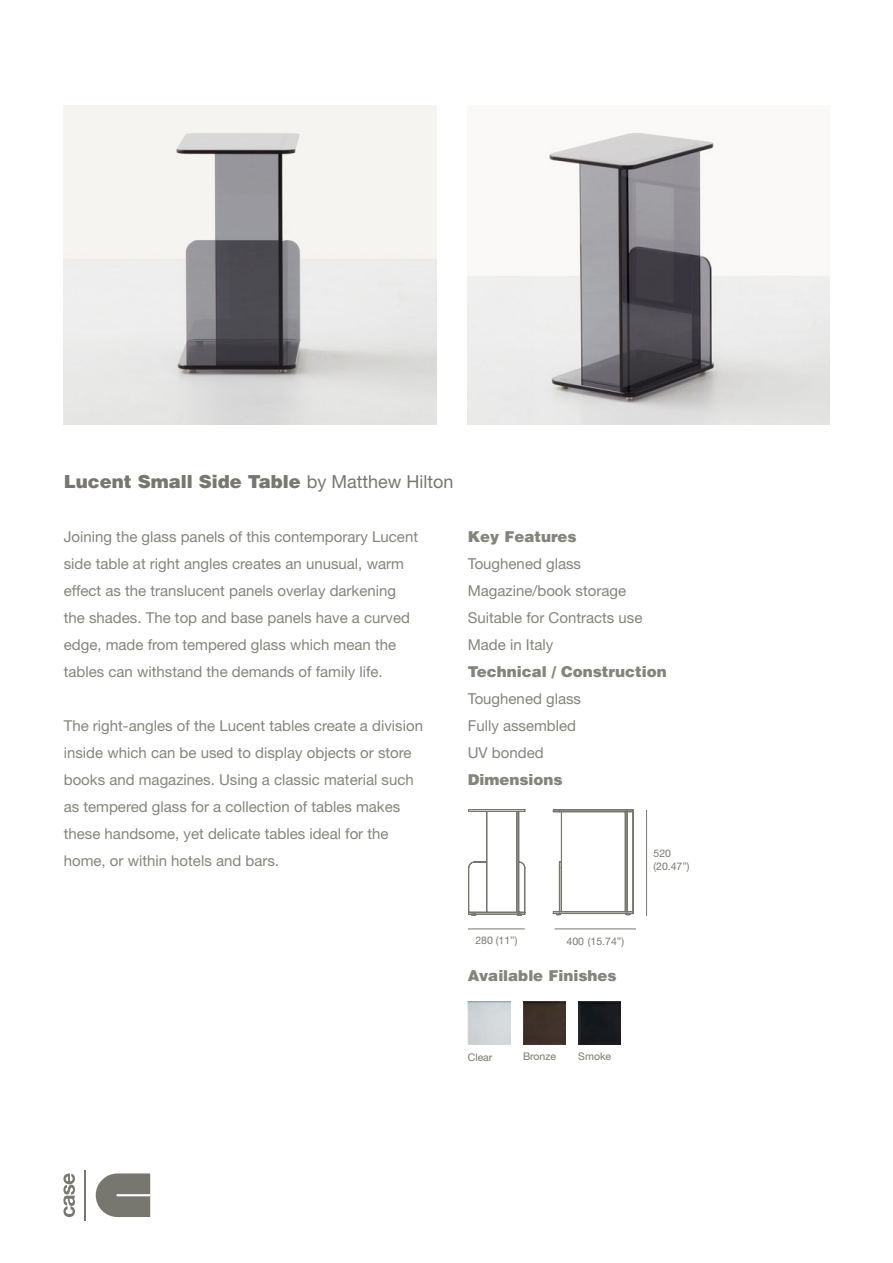
<style>
.page{position:relative;width:893px;height:1263px;background:#fff}
.page>*{position:absolute;margin:0;border:0;box-sizing:border-box;transform-origin:0 0}
.t1{font:900 18px "Helvetica";color:#77776f}
.t2{font:15px/27px "Helvetica Neue LT Std";color:#84847c}
.t3{font:900 15px "Helvetica";color:#84847c}
.t4{font:10.5px "Helvetica Neue LT Std";color:#77776f}
.s1{font-family:"Helvetica Neue LT Std";font-weight:400}
.s2{color:#84847c}
</style>
<div class="page">
<svg style="left:96px;top:1173px;width:54px;height:44px;background:#878780"></svg>
<svg style="left:63px;top:1173px;width:12px;height:44px"></svg>
<hr style="left:85px;top:1170px;width:1px;height:50px;background:#77776f">
<img style="left:64px;top:106px;width:373px;height:319px">
<img style="left:468px;top:130px;width:361px;height:295px">
<hr style="left:468px;top:929px;width:57px;height:1px;background:#77776f">
<hr style="left:555px;top:929px;width:81px;height:1px;background:#77776f">
<hr style="left:646px;top:810px;width:1px;height:106px;background:#77776f">
<svg style="left:468px;top:809px;width:58px;height:107px"></svg>
<svg style="left:552px;top:809px;width:82px;height:107px"></svg>
<img style="left:523px;top:1002px;width:43px;height:42px">
<div style="left:578px;top:1002px;width:43px;height:42px;background:#171a1d"></div>
<p class="t1" style="left:64px;top:470px;width:391px">Lucent Small Side Table <span class="s1">by Matthew Hilton</span></p>
<p class="t2" style="left:64px;top:523px;width:356px">Joining the glass panels of this contemporary Lucent side table at right angles creates an unusual, warm effect as the translucent panels overlay darkening the shades. The top and base panels have a curved edge, made from tempered glass which mean the tables can withstand the demands of family life.</p>
<p class="t2" style="left:64px;top:712px;width:361px">The right-angles of the Lucent tables create a division inside which can be used to display objects or store books and magazines. Using a classic material such as tempered glass for a collection of tables makes these handsome, yet delicate tables ideal for the home, or within hotels and bars.</p>
<p class="t3" style="left:468px;top:527px;width:110px">Key Features</p>
<p class="t2" style="left:468px;top:550px;width:115px">Toughened glass</p>
<p class="t2" style="left:468px;top:577px;width:160px">Magazine/book storage</p>
<p class="t2" style="left:468px;top:604px;width:176px">Suitable for Contracts use</p>
<p class="t2" style="left:468px;top:631px;width:87px">Made in Italy</p>
<p class="t3" style="left:468px;top:662px;width:201px">Technical / Construction</p>
<p class="t2" style="left:468px;top:685px;width:115px">Toughened glass</p>
<p class="t2" style="left:468px;top:712px;width:110px">Fully assembled</p>
<p class="t2" style="left:468px;top:739px;width:77px">UV bonded</p>
<p class="t3" style="left:468px;top:770px;width:97px">Dimensions</p>
<p class="t4" style="left:653px;top:847px;width:19px">520</p>
<p class="t4" style="left:653px;top:859px;width:38px">(20.47<span class="s2">”</span>)</p>
<p class="t4" style="left:475px;top:934px;width:44px">280 (11<span class="s2">”</span>)</p>
<p class="t4" style="left:566px;top:935px;width:59px">400 (15.74<span class="s2">”</span>)</p>
<p class="t3" style="left:468px;top:966px;width:150px">Available Finishes</p>
<p class="t4" style="left:468px;top:1051px;width:26px">Clear</p>
<p class="t4" style="left:523px;top:1050px;width:35px">Bronze</p>
<p class="t4" style="left:578px;top:1050px;width:34px">Smoke</p>
</div>
